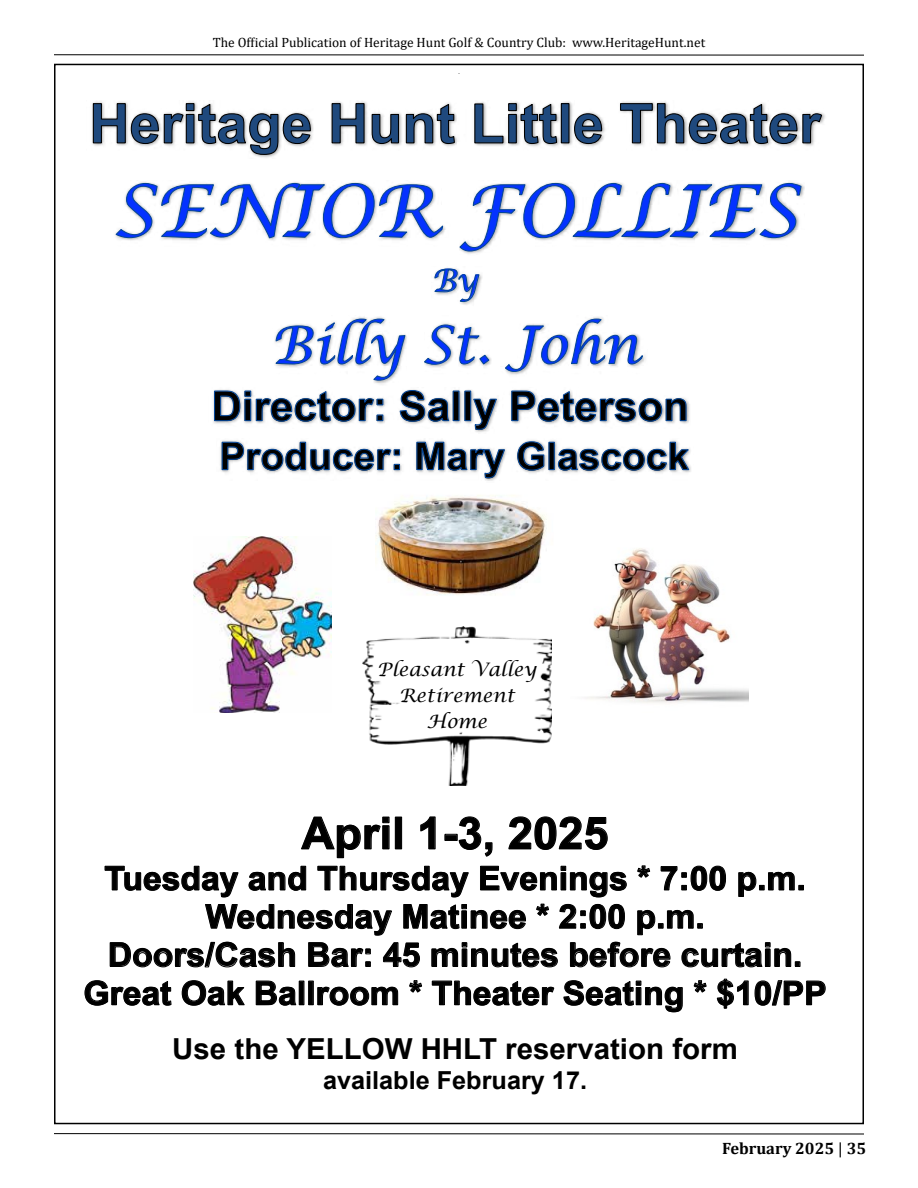
<style>
.page{position:relative;width:918px;height:1188px;background:#fff}
.page>*{position:absolute;margin:0;border:0;box-sizing:border-box;transform-origin:0 0}
.t1{font:italic 71.4px "Lucida Calligraphy";color:#0432ff}
.t2{font:700 54.75px "Arial";color:#1f497d}
.t3{font:italic 51.75px "Lucida Calligraphy";color:#0432ff}
.t4{font:700 44.4px "Arial";color:#000}
.t5{font:700 41.4px "Arial";color:#000}
.t6{font:700 38.25px "Arial";color:#000}
.t7{font:700 33.15px/38.2px "Arial";color:#000;text-align:center}
.t8{font:italic 31.05px "Lucida Calligraphy";color:#0432ff}
.t9{font:700 28.95px "Arial";color:#000}
.t10{font:700 24.75px "Arial";color:#000}
.t11{font:italic 18.6px/25.8px "Lucida Calligraphy";color:#000;text-align:center}
.t12{font:700 16.5px "Cambria";color:#000}
.t13{font:13.5px "Cambria";color:#000}
.s1{font-weight:400}
</style>
<div class="page">
<img style="left:375px;top:495px;width:172px;height:132px">
<img style="left:93px;top:101px;width:732px;height:57px">
<svg style="left:92px;top:103px;width:731px;height:52px"></svg>
<svg style="left:84px;top:816px;width:742px;height:197px"></svg>
<svg style="left:115px;top:182px;width:687px;height:70px"></svg>
<img style="left:461px;top:274px;width:21px;height:31px">
<svg style="left:434px;top:268px;width:46px;height:35px"></svg>
<svg style="left:275px;top:318px;width:369px;height:63px"></svg>
<svg style="left:221px;top:440px;width:470px;height:39px"></svg>
<img style="left:218px;top:389px;width:472px;height:43px">
<svg style="left:213px;top:390px;width:474px;height:41px"></svg>
<img style="left:193px;top:537px;width:138px;height:175px">
<img style="left:587px;top:548px;width:162px;height:155px">
<img style="left:363px;top:627px;width:188px;height:159px">
<hr style="left:54px;top:1133px;width:810px;height:1px;background:#000">
<hr style="left:54px;top:54px;width:810px;height:2px;background:#000">
<p class="t13" style="left:213px;top:35px;width:494px">The Official Publication of Heritage Hunt Golf &amp; Country Club: www.HeritageHunt.net</p>
<h2 class="t2" style="left:89px;top:87px;width:733px">Heritage Hunt Little Theater</h2>
<h1 class="t1" style="left:112px;top:168px;width:688px">SENIOR FOLLIES</h1>
<p class="t8" style="left:432px;top:262px;width:48px">By</p>
<h3 class="t3" style="left:271px;top:314px;width:370px">Billy St. John</h3>
<p class="t5" style="left:211px;top:379px;width:479px">Director: Sally Peterson</p>
<p class="t6" style="left:219px;top:431px;width:471px">Producer: Mary Glascock</p>
<p class="t11" style="left:377px;top:658px;width:161px">Pleasant Valley<br>Retirement<br>Home</p>
<h3 class="t4" style="left:302px;top:804px;width:308px">April 1-3, 2025</h3>
<p class="t7" style="left:83px;top:860px;width:745px">Tuesday and Thursday Evenings * 7:00 p.m.<br>Wednesday Matinee * 2:00 p.m.<br>Doors/Cash Bar: 45 minutes before curtain.<br>Great Oak Ballroom * Theater Seating * $10/PP</p>
<p class="t9" style="left:172px;top:1029px;width:567px">Use the YELLOW HHLT reservation form</p>
<p class="t10" style="left:323px;top:1063px;width:266px">available February 17.</p>
<p class="t12" style="left:722px;top:1136px;width:146px">February 2025 <span class="s1">|</span> 35</p>
</div>
